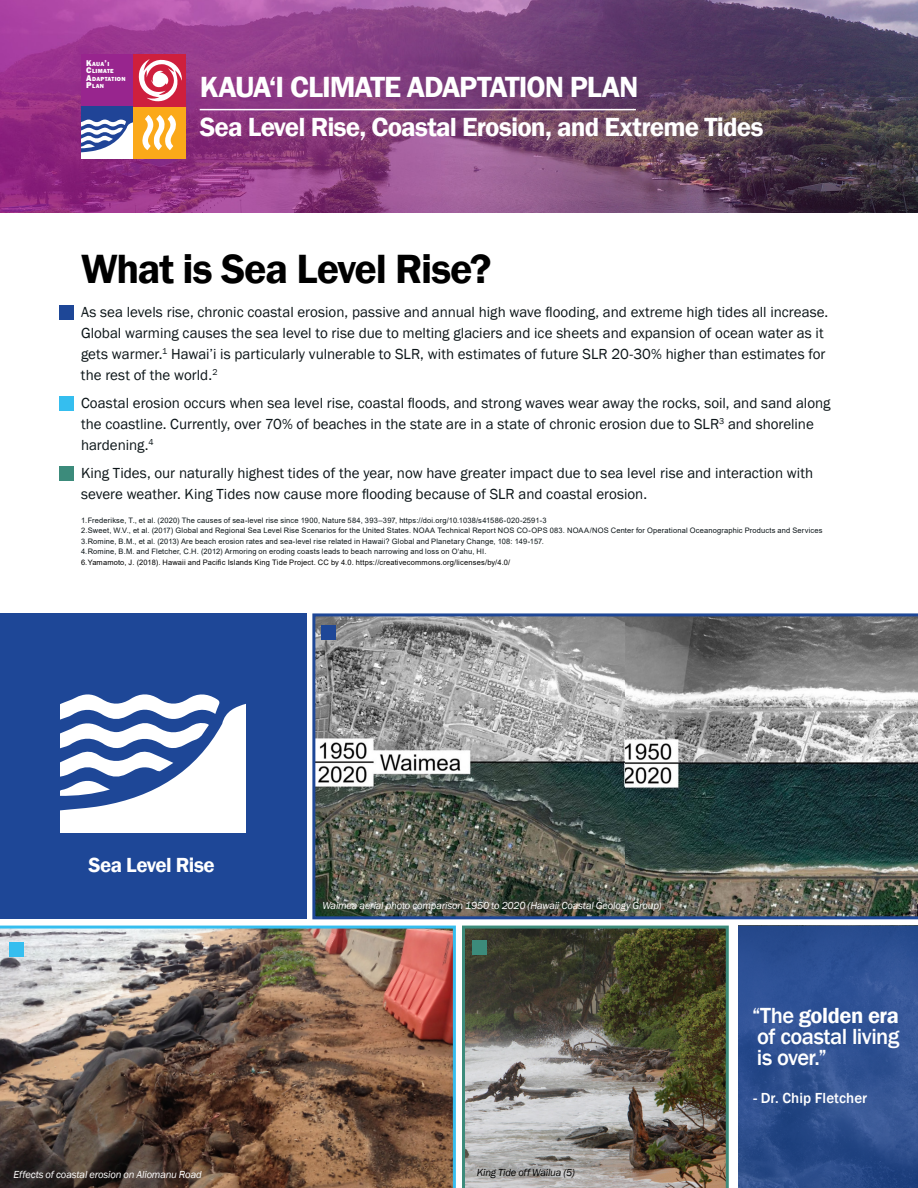
<style>
.page{position:relative;width:918px;height:1188px;background:#fff}
.page>*{position:absolute;margin:0;border:0;box-sizing:border-box;transform-origin:0 0}
.t1{font:600 42px "Franklin Gothic";letter-spacing:-.03em;color:#000}
.t2{font:600 30px "Franklin Gothic";letter-spacing:-.035em;color:#fff}
.t3{font:600 27px "Franklin Gothic";letter-spacing:-.03em;color:#fff}
.t4{font:500 22.5px/21px "Franklin Gothic";letter-spacing:-.025em;color:#fff;text-align:justify}
.t5{font:600 21px "Franklin Gothic";letter-spacing:-.025em;color:#fff}
.t6{font:15px/21px "Franklin Gothic";color:#0c1518}
.t7{font:500 15px "Franklin Gothic";letter-spacing:.005em;color:#fff}
.t8{font:italic 10.5px "Franklin Gothic";letter-spacing:-.015em;color:#fff}
.t9{font:italic 10.5px "Franklin Gothic";letter-spacing:-.015em;color:#000}
.t10{font:7.5px/10.5px "Arial";letter-spacing:.02em;color:#0c1518}
.t11{font:7.5px "Arial";letter-spacing:.02em;color:#000}
.t12{font:800 6px/7.5px "Franklin Gothic";letter-spacing:.05em;color:#fff}
.s1{font-size:8.7px}
.s2{font-weight:600}
</style>
<div class="page">
<img style="left:0;top:0;width:918px;height:213px">
<div style="left:81px;top:54px;width:52px;height:52px;background:#98258e"></div>
<div style="left:133px;top:106px;width:52px;height:53px;background:#fba919"></div>
<div style="left:133px;top:54px;width:52px;height:52px;background:#ce1f3d"></div>
<svg style="left:81px;top:59px;width:102px;height:100px"></svg>
<hr style="left:200px;top:109px;width:436px;height:1px;background:#fff">
<div style="left:0;top:613px;width:306px;height:306px;background:#1e4797"></div>
<svg style="left:61px;top:694px;width:185px;height:139px"></svg>
<img style="left:0;top:926px;width:456px;height:262px">
<div style="left:60px;top:306px;width:14px;height:14px;background:#1e4797"></div>
<div style="left:60px;top:396px;width:14px;height:14px;background:#35beef"></div>
<div style="left:10px;top:942px;width:14px;height:14px;background:#35beef"></div>
<div style="left:60px;top:466px;width:14px;height:14px;background:#3c8b7b"></div>
<svg style="left:312px;top:613px;width:606px;height:306px;background:#6e7574"></svg>
<div style="left:322px;top:626px;width:14px;height:14px;background:#1e4797"></div>
<svg style="left:738px;top:926px;width:180px;height:262px;background:#2e4f90"></svg>
<img style="left:462px;top:926px;width:267px;height:262px">
<div style="left:472px;top:941px;width:14px;height:14px;background:#3c8b7b"></div>
<p class="t12" style="left:86px;top:60px;width:41px"><span class="s1">K</span>AUA<span class="s1">’</span>I<br><span class="s1">C</span>LIMATE<br><span class="s1">A</span>DAPTATION<br><span class="s1">P</span>LAN</p>
<h2 class="t2" style="left:200px;top:69px;width:440px">KAUA‘I CLIMATE ADAPTATION PLAN</h2>
<h3 class="t3" style="left:200px;top:111px;width:565px">Sea Level Rise, Coastal Erosion, and Extreme Tides</h3>
<h1 class="t1" style="left:81px;top:243px;width:412px">What is Sea Level Rise?</h1>
<p class="t6" style="left:81px;top:302px;width:749px">As sea levels rise, chronic coastal erosion, passive and annual high wave flooding, and extreme high tides all increase.<br>Global warming causes the sea level to rise due to melting glaciers and ice sheets and expansion of ocean water as it gets warmer.<sup>1</sup> Hawai’i is particularly vulnerable to SLR, with estimates of future SLR 20-30% higher than estimates for the rest of the world.<sup>2</sup></p>
<p class="t6" style="left:81px;top:393px;width:751px">Coastal erosion occurs when sea level rise, coastal floods, and strong waves wear away the rocks, soil, and sand along the coastline. Currently, over 70% of beaches in the state are in a state of chronic erosion due to SLR<sup>3</sup> and shoreline hardening.<sup>4</sup></p>
<p class="t6" style="left:81px;top:462px;width:734px">King Tides, our naturally highest tides of the year, now have greater impact due to sea level rise and interaction with severe weather. King Tides now cause more flooding because of SLR and coastal erosion.</p>
<p class="t10" style="left:81px;top:515px;width:743px">1.Frederikse, T., et al. (2020) The causes of sea-level rise since 1900, Nature 584, 393–397, https://doi.org/10.1038/s41586-020-2591-3<br>2.Sweet, W.V., et al. (2017) Global and Regional Sea Level Rise Scenarios for the United States. NOAA Technical Report NOS CO-OPS 083. NOAA/NOS Center for Operational Oceanographic Products and Services 3.Romine, B.M., et al. (2013) Are beach erosion rates and sea-level rise related in Hawaii? Global and Planetary Change, 108: 149-157.<br>4.Romine, B.M. and Fletcher, C.H. (2012) Armoring on eroding coasts leads to beach narrowing and loss on O‘ahu, HI.</p>
<p class="t11" style="left:81px;top:557px;width:431px">6.Yamamoto, J. (2018). Hawaii and Pacific Islands King Tide Project. CC by 4.0. https://creativecommons.org/licenses/by/4.0/</p>
<h3 class="t5" style="left:88px;top:853px;width:128px">Sea Level Rise</h3>
<p class="t8" style="left:14px;top:1167px;width:190px">Effects of coastal erosion on Aliomanu Road</p>
<p class="t8" style="left:322px;top:899px;width:341px">Waimea aerial photo comparison 1950 to 2020 (Hawaii Coastal Geology Group)</p>
<p class="t9" style="left:477px;top:1166px;width:100px">King Tide off Wailua (5)</p>
<h3 class="t4" style="left:752px;top:1006px;width:149px">“The <span class="s2">golden era </span>of coastal living is over.”</h3>
<p class="t7" style="left:753px;top:1089px;width:115px">- Dr. Chip Fletcher</p>
</div>
